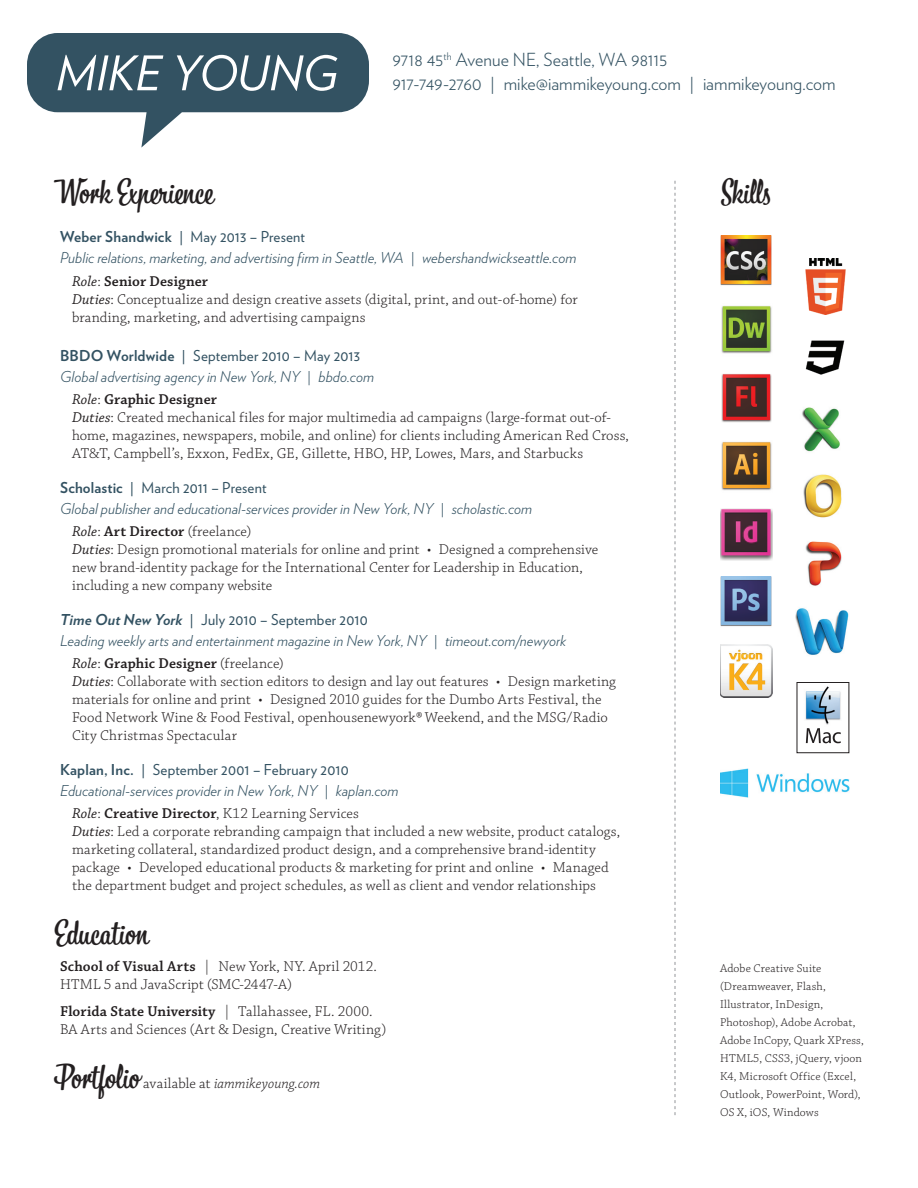
<style>
.page{position:relative;width:918px;height:1188px;background:#fff}
.page>*{position:absolute;margin:0;border:0;box-sizing:border-box;transform-origin:0 0}
.t1{font:33px "Bistro Script";letter-spacing:.005em;color:#231f20}
.t2{font:300 18px/24px "Verlag";color:#335262}
.t3{font:300 15px/18px "Chaparral Pro";letter-spacing:.005em;color:#231f20}
.t4{font:italic 300 15px/21px "Verlag";letter-spacing:.005em;color:#335262}
.t5{font:italic 300 15px "Chaparral Pro";color:#231f20}
.t6{font:300 12px/18px "Chaparral Pro";letter-spacing:.015em;color:#231f20}
.s1{font-weight:700;font-style:normal}
.s2{font-weight:400;font-style:normal}
.s3{font-style:normal}
.s4{font-weight:400;font-style:italic}
.s5{font-weight:600}
.s6{font-weight:700}
.s7{font-family:"Bistro Script";font-weight:400;font-style:normal;font-size:33px}
</style>
<div class="page">
<svg style="left:27px;top:33px;width:342px;height:115px"></svg>
<svg style="left:675px;top:181px;width:1px;height:934px"></svg>
<img style="left:805px;top:259px;width:41px;height:56px">
<img style="left:805px;top:340px;width:40px;height:35px">
<img style="left:720px;top:645px;width:53px;height:52px">
<img style="left:803px;top:474px;width:39px;height:44px">
<img style="left:802px;top:407px;width:38px;height:45px">
<img style="left:721px;top:306px;width:51px;height:48px">
<img style="left:720px;top:236px;width:52px;height:50px">
<img style="left:720px;top:508px;width:53px;height:53px">
<img style="left:720px;top:576px;width:52px;height:51px">
<img style="left:721px;top:374px;width:51px;height:49px">
<div style="left:797px;top:682px;width:52px;height:71px;border:1px solid #231f20"></div>
<svg style="left:806px;top:728px;width:35px;height:15px"></svg>
<img style="left:805px;top:686px;width:36px;height:39px">
<img style="left:721px;top:442px;width:51px;height:49px">
<img style="left:805px;top:541px;width:37px;height:45px">
<img style="left:796px;top:608px;width:53px;height:47px">
<img style="left:720px;top:769px;width:129px;height:28px">
<p class="t2" style="left:392px;top:46px;width:445px">9718 45<sup>th</sup> Avenue NE, Seattle, WA 98115<br>917-749-2760 | mike@iammikeyoung.com | iammikeyoung.com</p>
<h1 class="t1" style="left:54px;top:172px;width:161px">Work Experience</h1>
<p class="t4" style="left:60px;top:226px;width:518px"><span class="s1">Weber Shandwick</span> <span class="s2">| May 2013 – Present<br></span>Public relations, marketing, and advertising firm in Seattle, WA <span class="s3">|</span> webershandwickseattle.com</p>
<p class="t3" style="left:72px;top:273px;width:507px"><span class="s4">Role</span>: <span class="s5">Senior Designer<br></span><span class="s4">Duties</span>: Conceptualize and design creative assets (digital, print, and out-of-home) for branding, marketing, and advertising campaigns</p>
<p class="t4" style="left:60px;top:344px;width:316px"><span class="s1">BBDO Worldwide</span> <span class="s2">| September 2010 – May 2013<br></span>Global advertising agency in New York, NY <span class="s3">|</span> bbdo.com</p>
<p class="t3" style="left:72px;top:391px;width:559px"><span class="s4">Role</span>: <span class="s5">Graphic Designer<br></span><span class="s4">Duties</span>: Created mechanical files for major multimedia ad campaigns (large-format out-of&shy;home, magazines, newspapers, mobile, and online) for clients including American Red Cross, AT&amp;T, Campbell’s, Exxon, FedEx, GE, Gillette, HBO, HP, Lowes, Mars, and Starbucks</p>
<p class="t4" style="left:60px;top:476px;width:474px"><span class="s1">Scholastic</span> <span class="s2">| March 2011 – Present<br></span>Global publisher and educational-services provider in New York, NY <span class="s3">|</span> scholastic.com</p>
<p class="t3" style="left:72px;top:523px;width:528px"><span class="s4">Role</span>: <span class="s5">Art Director</span> (freelance)<br><span class="s4">Duties</span>: Design promotional materials for online and print • Designed a comprehensive new brand-identity package for the International Center for Leadership in Education, including a new company website</p>
<p class="t4" style="left:60px;top:608px;width:508px"><span class="s6">Time Out New York</span> <span class="s2">| July 2010 – September 2010<br></span>Leading weekly arts and entertainment magazine in New York, NY <span class="s3">|</span> timeout.com/newyork</p>
<p class="t3" style="left:72px;top:655px;width:545px"><span class="s4">Role</span>: <span class="s5">Graphic Designer</span> (freelance)<br><span class="s4">Duties</span>: Collaborate with section editors to design and lay out features • Design marketing materials for online and print • Designed 2010 guides for the Dumbo Arts Festival, the Food Network Wine &amp; Food Festival, openhousenewyork® Weekend, and the MSG/Radio City Christmas Spectacular</p>
<p class="t4" style="left:60px;top:758px;width:340px"><span class="s1">Kaplan, Inc.</span> <span class="s2">| September 2001 – February 2010<br></span>Educational-services provider in New York, NY <span class="s3">|</span> kaplan.com</p>
<p class="t3" style="left:72px;top:805px;width:550px"><span class="s4">Role</span>: <span class="s5">Creative Director</span>, K12 Learning Services<br><span class="s4">Duties</span>: Led a corporate rebranding campaign that included a new website, product catalogs, marketing collateral, standardized product design, and a comprehensive brand-identity package • Developed educational products &amp; marketing for print and online • Managed the department budget and project schedules, as well as client and vendor relationships</p>
<h1 class="t1" style="left:54px;top:913px;width:96px">Education</h1>
<p class="t3" style="left:60px;top:958px;width:318px"><span class="s5">School of Visual Arts</span> | New York, NY. April 2012.<br>HTML 5 and JavaScript (SMC-2447-A)</p>
<p class="t3" style="left:60px;top:1003px;width:328px"><span class="s5">Florida State University</span> | Tallahassee, FL. 2000.<br>BA Arts and Sciences (Art &amp; Design, Creative Writing)</p>
<p class="t5" style="left:54px;top:1076px;width:268px"><span class="s7">Portfolio</span> <span class="s3">available at</span> iammikeyoung.com</p>
<h1 class="t1" style="left:720px;top:172px;width:52px">Skills</h1>
<p class="t6" style="left:720px;top:960px;width:145px">Adobe Creative Suite (Dreamweaver, Flash,<br>Illustrator, InDesign,<br>Photoshop), Adobe Acrobat,<br>Adobe InCopy, Quark XPress,<br>HTML5, CSS3, jQuery, vjoon<br>K4, Microsoft Office (Excel,<br>Outlook, PowerPoint, Word),<br>OS X, iOS, Windows</p>
</div>
